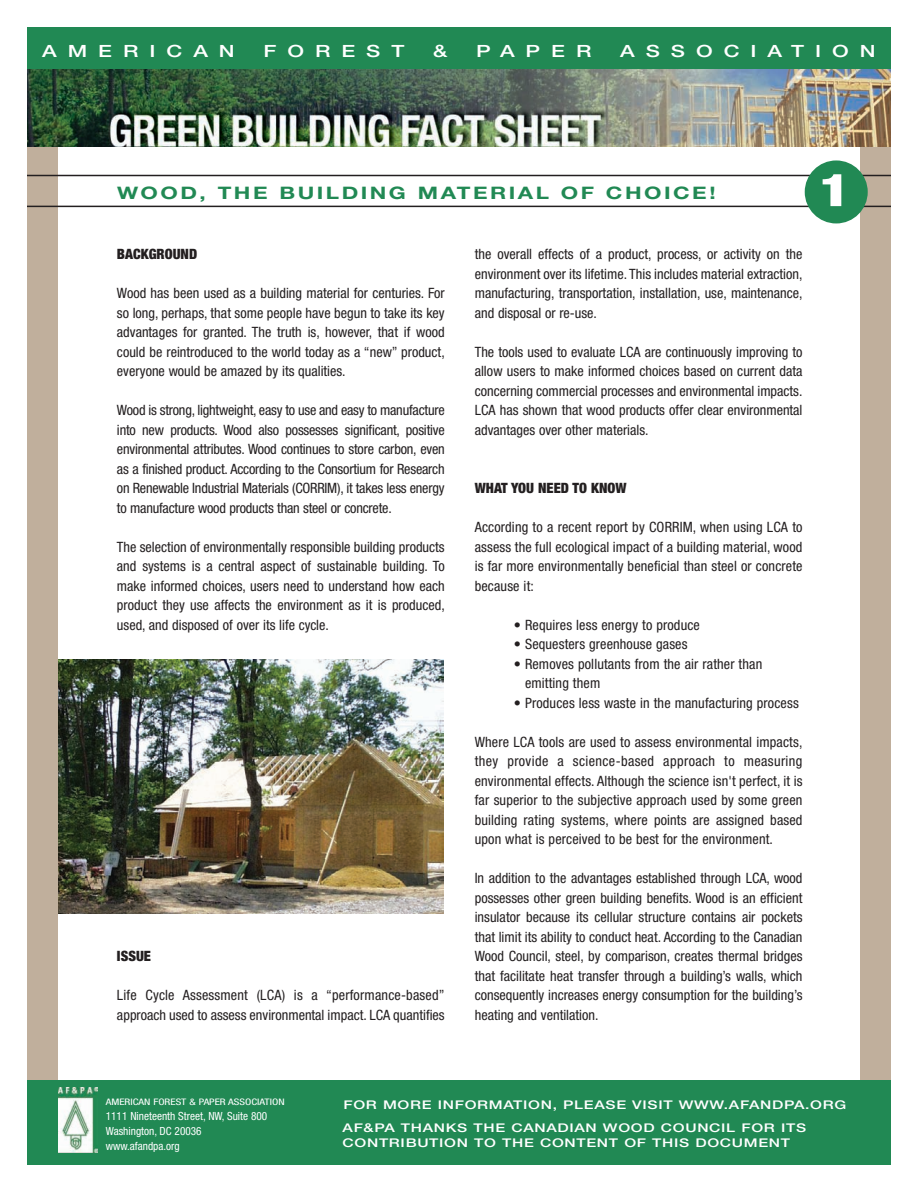
<style>
.page{position:relative;width:918px;height:1188px;background:#fff}
.page>*{position:absolute;margin:0;border:0;box-sizing:border-box;transform-origin:0 0}
.t1{font:900 condensed 45px "Helvetica Neue";color:#fff;scale:1.3 1}
.t2{font:700 17.25px "Helvetica Neue";letter-spacing:.11em;color:#218954;scale:1.3 1}
.t3{font:500 16.8px "Helvetica Neue";letter-spacing:.5em;color:#fff;scale:1.3 1}
.t4{font:condensed 14.25px/19.5px "Helvetica Neue";color:#231f20;text-align:justify}
.t5{font:900 condensed 14.25px "Helvetica Neue";color:#231f20}
.t6{font:500 12px/14.4px "Helvetica Neue";letter-spacing:.045em;color:#fff;scale:1.3 1}
.t7{font:condensed 11.25px/15px "Helvetica Neue";color:#fff}
.t8{font:condensed 9px "Helvetica Neue";color:#fff;scale:1.25 1}
</style>
<div class="page">
<img style="left:58px;top:660px;width:385px;height:254px">
<div style="left:27px;top:111px;width:31px;height:1050px;background:#c0af9c"></div>
<div style="left:860px;top:111px;width:31px;height:1050px;background:#c0af9c"></div>
<div style="left:27px;top:1080px;width:864px;height:84px;background:#218954"></div>
<div style="left:27px;top:27px;width:864px;height:105px;background:#218954"></div>
<img style="left:27px;top:69px;width:864px;height:78px">
<hr style="left:27px;top:175px;width:864px;height:1px;background:#231f20">
<hr style="left:27px;top:206px;width:864px;height:1px;background:#231f20">
<div style="left:805px;top:160px;width:63px;height:63px;background:#218954;border-radius:50%"></div>
<img style="left:59px;top:1088px;width:39px;height:65px">
<p class="t3" style="left:42px;top:45px;width:150px">AMERICAN</p>
<p class="t3" style="left:263px;top:45px;width:110px">FOREST</p>
<p class="t3" style="left:433px;top:45px;width:12px">&amp;</p>
<p class="t3" style="left:476px;top:45px;width:90px">PAPER</p>
<p class="t3" style="left:620px;top:45px;width:198px">ASSOCIATION</p>
<p class="t2" style="left:117px;top:186px;width:462px">WOOD, THE BUILDING MATERIAL OF CHOICE!</p>
<h1 class="t1" style="left:820px;top:174px;width:25px">1</h1>
<p class="t5" style="left:117px;top:249px;width:82px">BACKGROUND</p>
<p class="t4" style="left:117px;top:285px;width:329px">Wood has been used as a building material for centuries. For so long, perhaps, that some people have begun to take its key advantages for granted. The truth is, however, that if wood could be reintroduced to the world today as a “new” product, everyone would be amazed by its qualities.</p>
<p class="t4" style="left:117px;top:402px;width:329px">Wood is strong, lightweight, easy to use and easy to manufacture into new products. Wood also possesses significant, positive environmental attributes. Wood continues to store carbon, even as a finished product. According to the Consortium for Research on Renewable Industrial Materials (CORRIM), it takes less energy to manufacture wood products than steel or concrete.</p>
<p class="t4" style="left:117px;top:538px;width:329px">The selection of environmentally responsible building products and systems is a central aspect of sustainable building. To make informed choices, users need to understand how each product they use affects the environment as it is produced, used, and disposed of over its life cycle.</p>
<p class="t5" style="left:117px;top:951px;width:36px">ISSUE</p>
<p class="t4" style="left:117px;top:987px;width:329px">Life Cycle Assessment (LCA) is a “performance-based” approach used to assess environmental impact. LCA quantifies</p>
<p class="t4" style="left:475px;top:246px;width:329px">the overall effects of a product, process, or activity on the environment over its lifetime. This includes material extraction, manufacturing, transportation, installation, use, maintenance, and disposal or re-use.</p>
<p class="t4" style="left:475px;top:343px;width:329px">The tools used to evaluate LCA are continuously improving to allow users to make informed choices based on current data concerning commercial processes and environmental impacts.<br>LCA has shown that wood products offer clear environmental advantages over other materials.</p>
<p class="t5" style="left:475px;top:483px;width:153px">WHAT YOU NEED TO KNOW</p>
<p class="t4" style="left:475px;top:519px;width:329px">According to a recent report by CORRIM, when using LCA to assess the full ecological impact of a building material, wood is far more environmentally beneficial than steel or concrete because it:</p>
<p class="t4" style="left:514px;top:616px;width:188px">• Requires less energy to produce</p>
<p class="t4" style="left:514px;top:636px;width:175px">• Sequesters greenhouse gases</p>
<p class="t4" style="left:525px;top:655px;width:239px;text-indent:-11px">• Removes pollutants from the air rather than emitting them</p>
<p class="t4" style="left:514px;top:694px;width:286px">• Produces less waste in the manufacturing process</p>
<p class="t4" style="left:475px;top:733px;width:329px">Where LCA tools are used to assess environmental impacts, they provide a science-based approach to measuring environmental effects. Although the science isn't perfect, it is far superior to the subjective approach used by some green building rating systems, where points are assigned based upon what is perceived to be best for the environment.</p>
<p class="t4" style="left:475px;top:870px;width:329px">In addition to the advantages established through LCA, wood possesses other green building benefits. Wood is an efficient insulator because its cellular structure contains air pockets that limit its ability to conduct heat. According to the Canadian Wood Council, steel, by comparison, creates thermal bridges that facilitate heat transfer through a building’s walls, which consequently increases energy consumption for the building’s heating and ventilation.</p>
<p class="t8" style="left:106px;top:1098px;width:145px">AMERICAN FOREST &amp; PAPER ASSOCIATION</p>
<p class="t7" style="left:106px;top:1109px;width:163px">1111 Nineteenth Street, NW, Suite 800<br>Washington, DC 20036 www.afandpa.org</p>
<p class="t6" style="left:343px;top:1098px;width:388px">FOR MORE INFORMATION, PLEASE VISIT WWW.AFANDPA.ORG</p>
<p class="t6" style="left:343px;top:1122px;width:358px">AF&amp;PA THANKS THE CANADIAN WOOD COUNCIL FOR ITS<br>CONTRIBUTION TO THE CONTENT OF THIS DOCUMENT</p>
</div>
